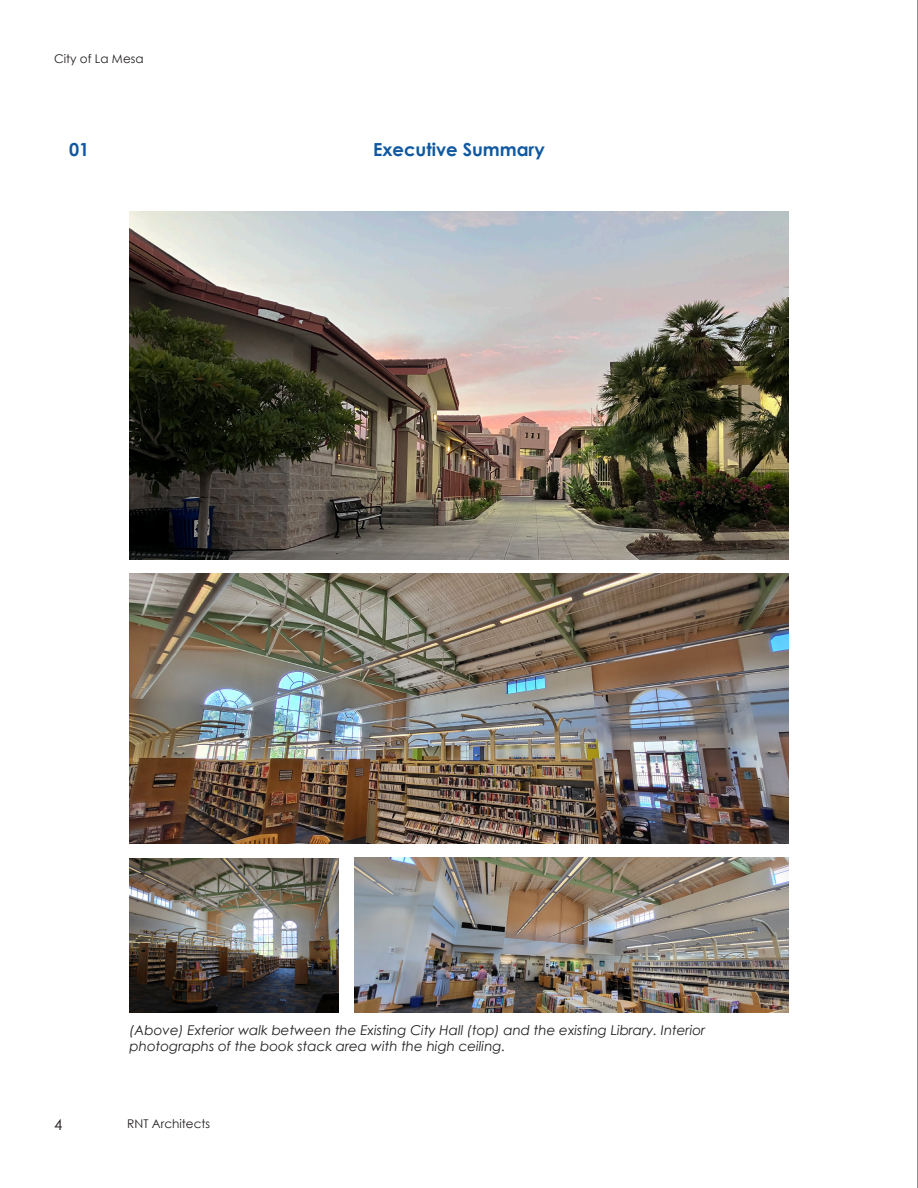
<style>
.page{position:relative;width:918px;height:1188px;background:#fff}
.page>*{position:absolute;margin:0;border:0;box-sizing:border-box;transform-origin:0 0}
._12_pt_-_Section_Hea{font:700 18px "Century Gothic";color:#1059a0}
._12_pt_-_Section_Num{font:700 18px "Century Gothic";color:#1059a0}
._10_pt_-_Page_Number{font:15px "Century Gothic";color:#231f20}
._11_pt_-_Body{font:italic 13.5px/16.2px "Century Gothic";color:#231f20}
._8_pt_-_Header_Foote{font:12px "Century Gothic";color:#231f20}
</style>
<div class="page">
<hr style="left:917px;top:0;width:1px;height:1188px;background:#231f20">
<img style="left:130px;top:212px;width:658px;height:347px">
<img style="left:130px;top:574px;width:658px;height:270px">
<img style="left:130px;top:859px;width:208px;height:153px">
<img style="left:355px;top:857px;width:433px;height:155px">
<p class="_8_pt_-_Header_Foote" style="left:54px;top:50px;width:91px">City of La Mesa</p>
<p class="_12_pt_-_Section_Num" style="left:69px;top:136px;width:22px">01</p>
<p class="_12_pt_-_Section_Hea" style="left:373px;top:136px;width:173px">Executive Summary</p>
<p class="_10_pt_-_Page_Number" style="left:54px;top:1114px;width:10px">4</p>
<p class="_11_pt_-_Body" style="left:130px;top:1021px;width:577px">(Above) Exterior walk between the Existing City Hall (top) and the existing Library. Interior photographs of the book stack area with the high ceiling.</p>
<p class="_8_pt_-_Header_Foote" style="left:127px;top:1115px;width:84px">RNT Architects</p>
</div>
